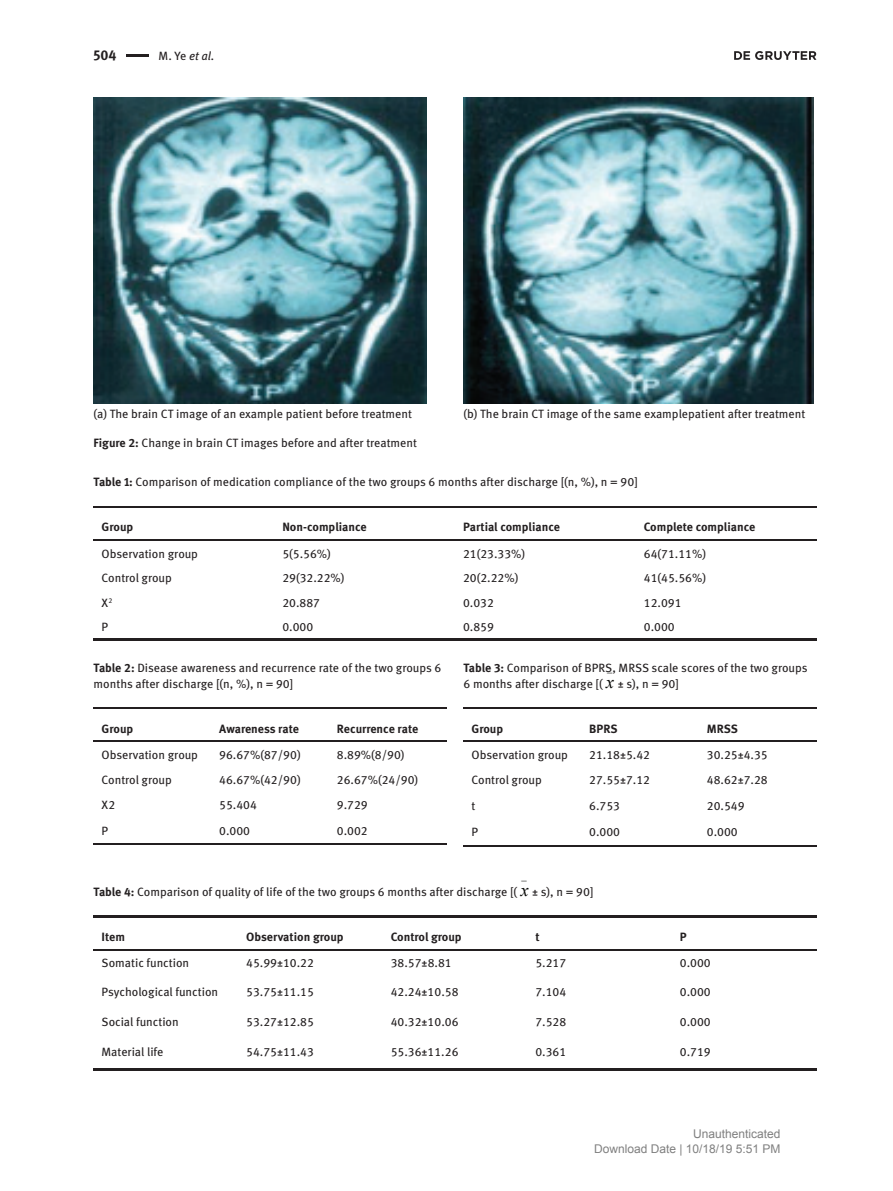
<style>
.page{position:relative;width:893px;height:1191px;background:#fff}
.page>*{position:absolute;margin:0;border:0;box-sizing:border-box;transform-origin:0 0}
.t1{font:700 14.25px "DG Meta Science";color:#231f20}
.t2{font:12px/16.5px "DG Meta Science";color:#231f20}
.t3{font:700 12px "DG Meta Science";letter-spacing:-.005em;color:#231f20}
.t4{font:12px/15px "Arial";color:#808080;text-align:right}
.t5{font:italic 12px "DG Meta Science";color:#231f20}
.t6{font:10.5px "Times New Roman";color:#040503}
.s1{font-style:normal}
.s2{font-weight:700}
.s3{font-family:"Times New Roman";font-style:italic;font-size:18px;color:#040503}
</style>
<div class="page">
<svg style="left:734px;top:51px;width:82px;height:9px"></svg>
<hr style="left:126px;top:55px;width:23px;height:2px;background:#231f20">
<hr style="left:94px;top:638px;width:180px;height:2px;background:#231f20">
<hr style="left:274px;top:638px;width:181px;height:2px;background:#231f20">
<hr style="left:455px;top:638px;width:181px;height:2px;background:#231f20">
<hr style="left:636px;top:638px;width:180px;height:2px;background:#231f20">
<hr style="left:94px;top:506px;width:180px;height:1px;background:#231f20">
<hr style="left:274px;top:506px;width:181px;height:1px;background:#231f20">
<hr style="left:455px;top:506px;width:181px;height:1px;background:#231f20">
<hr style="left:636px;top:506px;width:180px;height:1px;background:#231f20">
<hr style="left:94px;top:540px;width:180px;height:1px;background:#231f20">
<hr style="left:274px;top:540px;width:181px;height:1px;background:#231f20">
<hr style="left:455px;top:540px;width:181px;height:1px;background:#231f20">
<hr style="left:636px;top:540px;width:180px;height:1px;background:#231f20">
<img style="left:94px;top:98px;width:333px;height:306px">
<img style="left:463px;top:98px;width:350px;height:306px">
<hr style="left:94px;top:707px;width:117px;height:2px;background:#231f20">
<hr style="left:211px;top:707px;width:118px;height:2px;background:#231f20">
<hr style="left:329px;top:707px;width:117px;height:2px;background:#231f20">
<hr style="left:94px;top:740px;width:117px;height:2px;background:#231f20">
<hr style="left:211px;top:740px;width:118px;height:2px;background:#231f20">
<hr style="left:329px;top:740px;width:117px;height:2px;background:#231f20">
<hr style="left:94px;top:843px;width:117px;height:2px;background:#231f20">
<hr style="left:211px;top:843px;width:118px;height:2px;background:#231f20">
<hr style="left:329px;top:843px;width:117px;height:2px;background:#231f20">
<hr style="left:463px;top:707px;width:118px;height:2px;background:#231f20">
<hr style="left:581px;top:707px;width:118px;height:2px;background:#231f20">
<hr style="left:699px;top:707px;width:117px;height:2px;background:#231f20">
<hr style="left:463px;top:740px;width:118px;height:2px;background:#231f20">
<hr style="left:581px;top:740px;width:118px;height:2px;background:#231f20">
<hr style="left:699px;top:740px;width:117px;height:2px;background:#231f20">
<hr style="left:463px;top:845px;width:118px;height:1px;background:#231f20">
<hr style="left:581px;top:845px;width:118px;height:1px;background:#231f20">
<hr style="left:699px;top:845px;width:117px;height:1px;background:#231f20">
<hr style="left:94px;top:915px;width:144px;height:2px;background:#231f20">
<hr style="left:238px;top:915px;width:145px;height:2px;background:#231f20">
<hr style="left:383px;top:915px;width:144px;height:2px;background:#231f20">
<hr style="left:527px;top:915px;width:145px;height:2px;background:#231f20">
<hr style="left:672px;top:915px;width:144px;height:2px;background:#231f20">
<hr style="left:94px;top:1068px;width:144px;height:2px;background:#231f20">
<hr style="left:238px;top:1068px;width:145px;height:2px;background:#231f20">
<hr style="left:383px;top:1068px;width:144px;height:2px;background:#231f20">
<hr style="left:527px;top:1068px;width:145px;height:2px;background:#231f20">
<hr style="left:672px;top:1068px;width:144px;height:2px;background:#231f20">
<hr style="left:94px;top:949px;width:144px;height:1px;background:#231f20">
<hr style="left:238px;top:949px;width:145px;height:1px;background:#231f20">
<hr style="left:383px;top:949px;width:144px;height:1px;background:#231f20">
<hr style="left:527px;top:949px;width:145px;height:1px;background:#231f20">
<hr style="left:672px;top:949px;width:144px;height:1px;background:#231f20">
<p class="t1" style="left:94px;top:44px;width:25px">504</p>
<p class="t5" style="left:159px;top:46px;width:57px"><span class="s1">M. Ye</span> et al.</p>
<p class="t2" style="left:94px;top:405px;width:320px">(a) The brain CT image of an example patient before treatment</p>
<p class="t2" style="left:463px;top:405px;width:343px">(b) The brain CT image of the same examplepatient after treatment</p>
<p class="t2" style="left:94px;top:434px;width:325px"><span class="s2">Figure 2:</span> Change in brain CT images before and after treatment</p>
<p class="t2" style="left:94px;top:473px;width:546px"><span class="s2">Table 1:</span> Comparison of medication compliance of the two groups 6 months after discharge [(n, %), n = 90]</p>
<p class="t3" style="left:102px;top:517px;width:33px">Group</p>
<p class="t3" style="left:282px;top:517px;width:86px">Non-compliance</p>
<p class="t3" style="left:463px;top:517px;width:98px">Partial compliance</p>
<p class="t3" style="left:644px;top:517px;width:113px">Complete compliance</p>
<p class="t2" style="left:102px;top:545px;width:98px">Observation group</p>
<p class="t2" style="left:282px;top:545px;width:50px">5(5.56%)</p>
<p class="t2" style="left:463px;top:545px;width:64px">21(23.33%)</p>
<p class="t2" style="left:644px;top:545px;width:64px">64(71.11%)</p>
<p class="t2" style="left:102px;top:569px;width:72px">Control group</p>
<p class="t2" style="left:282px;top:569px;width:64px">29(32.22%)</p>
<p class="t2" style="left:463px;top:569px;width:57px">20(2.22%)</p>
<p class="t2" style="left:644px;top:569px;width:64px">41(45.56%)</p>
<p class="t2" style="left:102px;top:594px;width:12px">X<sup>2</sup></p>
<p class="t2" style="left:282px;top:594px;width:39px">20.887</p>
<p class="t2" style="left:463px;top:594px;width:32px">0.032</p>
<p class="t2" style="left:644px;top:594px;width:39px">12.091</p>
<p class="t2" style="left:102px;top:618px;width:8px">P</p>
<p class="t2" style="left:282px;top:618px;width:32px">0.000</p>
<p class="t2" style="left:463px;top:618px;width:32px">0.859</p>
<p class="t2" style="left:644px;top:618px;width:32px">0.000</p>
<p class="t2" style="left:94px;top:659px;width:349px"><span class="s2">Table 2:</span> Disease awareness and recurrence rate of the two groups 6 months after discharge [(n, %), n = 90]</p>
<p class="t3" style="left:102px;top:719px;width:33px">Group</p>
<p class="t3" style="left:219px;top:719px;width:81px">Awareness rate</p>
<p class="t3" style="left:337px;top:719px;width:83px">Recurrence rate</p>
<p class="t2" style="left:102px;top:746px;width:98px">Observation group</p>
<p class="t2" style="left:219px;top:746px;width:83px">96.67%(87/90)</p>
<p class="t2" style="left:337px;top:746px;width:69px">8.89%(8/90)</p>
<p class="t2" style="left:102px;top:771px;width:72px">Control group</p>
<p class="t2" style="left:219px;top:771px;width:83px">46.67%(42/90)</p>
<p class="t2" style="left:337px;top:771px;width:83px">26.67%(24/90)</p>
<p class="t2" style="left:102px;top:796px;width:15px">X2</p>
<p class="t2" style="left:219px;top:796px;width:39px">55.404</p>
<p class="t2" style="left:337px;top:796px;width:32px">9.729</p>
<p class="t2" style="left:102px;top:822px;width:8px">P</p>
<p class="t2" style="left:219px;top:822px;width:32px">0.000</p>
<p class="t2" style="left:337px;top:822px;width:32px">0.002</p>
<p class="t2" style="left:463px;top:659px;width:345px"><span class="s2">Table 3:</span> Comparison of BPRS, MRSS scale scores of the two groups<br>6 months after discharge [( <span class="s3">x</span> ± s), n = 90]</p>
<p class="t6" style="left:607px;top:660px;width:7px">_</p>
<p class="t3" style="left:472px;top:719px;width:33px">Group</p>
<p class="t3" style="left:589px;top:719px;width:30px">BPRS</p>
<p class="t3" style="left:707px;top:719px;width:33px">MRSS</p>
<p class="t2" style="left:472px;top:746px;width:98px">Observation group</p>
<p class="t2" style="left:589px;top:746px;width:62px">21.18±5.42</p>
<p class="t2" style="left:707px;top:746px;width:62px">30.25±4.35</p>
<p class="t2" style="left:472px;top:771px;width:72px">Control group</p>
<p class="t2" style="left:589px;top:771px;width:62px">27.55±7.12</p>
<p class="t2" style="left:707px;top:771px;width:62px">48.62±7.28</p>
<p class="t2" style="left:472px;top:797px;width:5px">t</p>
<p class="t2" style="left:589px;top:797px;width:32px">6.753</p>
<p class="t2" style="left:707px;top:797px;width:39px">20.549</p>
<p class="t2" style="left:472px;top:823px;width:8px">P</p>
<p class="t2" style="left:589px;top:823px;width:32px">0.000</p>
<p class="t2" style="left:707px;top:823px;width:32px">0.000</p>
<p class="t6" style="left:522px;top:868px;width:7px">_</p>
<p class="t2" style="left:94px;top:883px;width:501px"><span class="s2">Ta ble 4:</span> Comparison of quality of life of the two groups 6 months after discharge [( <span class="s3">x</span> ± s), n = 90]</p>
<p class="t3" style="left:102px;top:927px;width:25px">Item</p>
<p class="t3" style="left:246px;top:927px;width:99px">Observation group</p>
<p class="t3" style="left:391px;top:927px;width:72px">Control group</p>
<p class="t3" style="left:535px;top:927px;width:6px">t</p>
<p class="t3" style="left:680px;top:927px;width:8px">P</p>
<p class="t2" style="left:102px;top:954px;width:89px">Somatic function</p>
<p class="t2" style="left:246px;top:954px;width:69px">45.99±10.22</p>
<p class="t2" style="left:391px;top:954px;width:62px">38.57±8.81</p>
<p class="t2" style="left:535px;top:954px;width:32px">5.217</p>
<p class="t2" style="left:680px;top:954px;width:32px">0.000</p>
<p class="t2" style="left:102px;top:983px;width:118px">Psychological function</p>
<p class="t2" style="left:246px;top:983px;width:69px">53.75±11.15</p>
<p class="t2" style="left:391px;top:983px;width:69px">42.24±10.58</p>
<p class="t2" style="left:535px;top:983px;width:32px">7.104</p>
<p class="t2" style="left:680px;top:983px;width:32px">0.000</p>
<p class="t2" style="left:102px;top:1013px;width:79px">Social function</p>
<p class="t2" style="left:246px;top:1013px;width:69px">53.27±12.85</p>
<p class="t2" style="left:391px;top:1013px;width:69px">40.32±10.06</p>
<p class="t2" style="left:535px;top:1013px;width:32px">7.528</p>
<p class="t2" style="left:680px;top:1013px;width:32px">0.000</p>
<p class="t2" style="left:102px;top:1043px;width:63px">Material life</p>
<p class="t2" style="left:246px;top:1043px;width:69px">54.75±11.43</p>
<p class="t2" style="left:391px;top:1043px;width:69px">55.36±11.26</p>
<p class="t2" style="left:535px;top:1043px;width:32px">0.361</p>
<p class="t2" style="left:680px;top:1043px;width:32px">0.719</p>
<p class="t4" style="left:594px;top:1127px;width:188px">Unauthenticated<br>Download Date | 10/18/19 5:51 PM</p>
</div>
